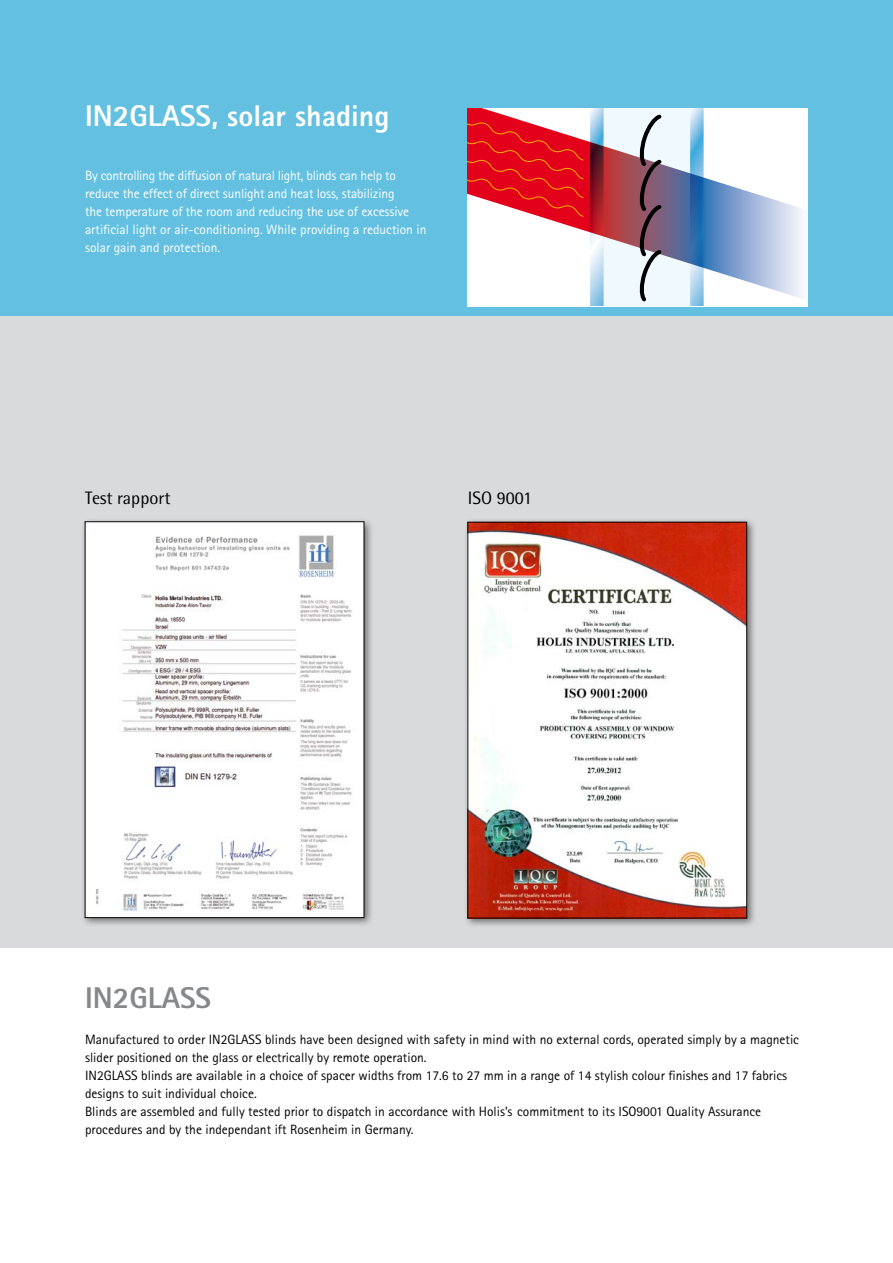
<style>
.page{position:relative;width:893px;height:1263px;background:#fff}
.page>*{position:absolute;margin:0;border:0;box-sizing:border-box;transform-origin:0 0}
.t1{font:800 30px "Rotis Sans Serif";color:#fff}
.t2{font:800 30px "Rotis Sans Serif";color:#87888a}
.t3{font:18px "Rotis Semi Sans";color:#000}
.t4{font:13.5px/18px "Rotis Sans Serif";color:#000}
.t5{font:13.5px/18px "Rotis Sans Serif";letter-spacing:-.01em;color:#fff}
</style>
<div class="page">
<div style="left:0;top:0;width:893px;height:947px;background:#d9dadb"></div>
<div style="left:0;top:0;width:893px;height:316px;background:#63c0e0"></div>
<div style="left:463px;top:518px;width:294px;height:409px;background:#000;opacity:.5"></div>
<img style="left:470px;top:524px;width:275px;height:392px">
<div style="left:81px;top:517px;width:293px;height:411px;background:#000;opacity:.5"></div>
<img style="left:87px;top:524px;width:275px;height:392px">
<div style="left:468px;top:108px;width:340px;height:198px;background:#fff"></div>
<div style="left:603px;top:108px;width:88px;height:198px;background:#f0f9fd"></div>
<svg style="left:590px;top:300px;width:14px;height:6px"></svg>
<svg style="left:690px;top:300px;width:14px;height:6px"></svg>
<svg style="left:544px;top:108px;width:259px;height:192px"></svg>
<svg style="left:468px;top:108px;width:116px;height:110px"></svg>
<svg style="left:641px;top:112px;width:24px;height:190px"></svg>
<h1 class="t1" style="left:85px;top:97px;width:306px">IN2GLASS, solar shading</h1>
<p class="t5" style="left:85px;top:166px;width:343px">By controlling the diffusion of natural light, blinds can help to reduce the effect of direct sunlight and heat loss, stabilizing<br>the temperature of the room and reducing the use of excessive artificial light or air-conditioning. While providing a reduction in solar gain and protection.</p>
<h2 class="t3" style="left:85px;top:487px;width:87px">Test rapport</h2>
<h2 class="t3" style="left:468px;top:487px;width:66px">ISO 9001</h2>
<h1 class="t2" style="left:85px;top:979px;width:128px">IN2GLASS</h1>
<p class="t4" style="left:85px;top:1030px;width:715px">Manufactured to order IN2GLASS blinds have been designed with safety in mind with no external cords, operated simply by a magnetic slider positioned on the glass or electrically by remote operation.<br>IN2GLASS blinds are available in a choice of spacer widths from 17.6 to 27 mm in a range of 14 stylish colour finishes and 17 fabrics designs to suit individual choice.<br>Blinds are assembled and fully tested prior to dispatch in accordance with Holis’s commitment to its ISO9001 Quality Assurance procedures and by the independant ift Rosenheim in Germany.</p>
</div>
